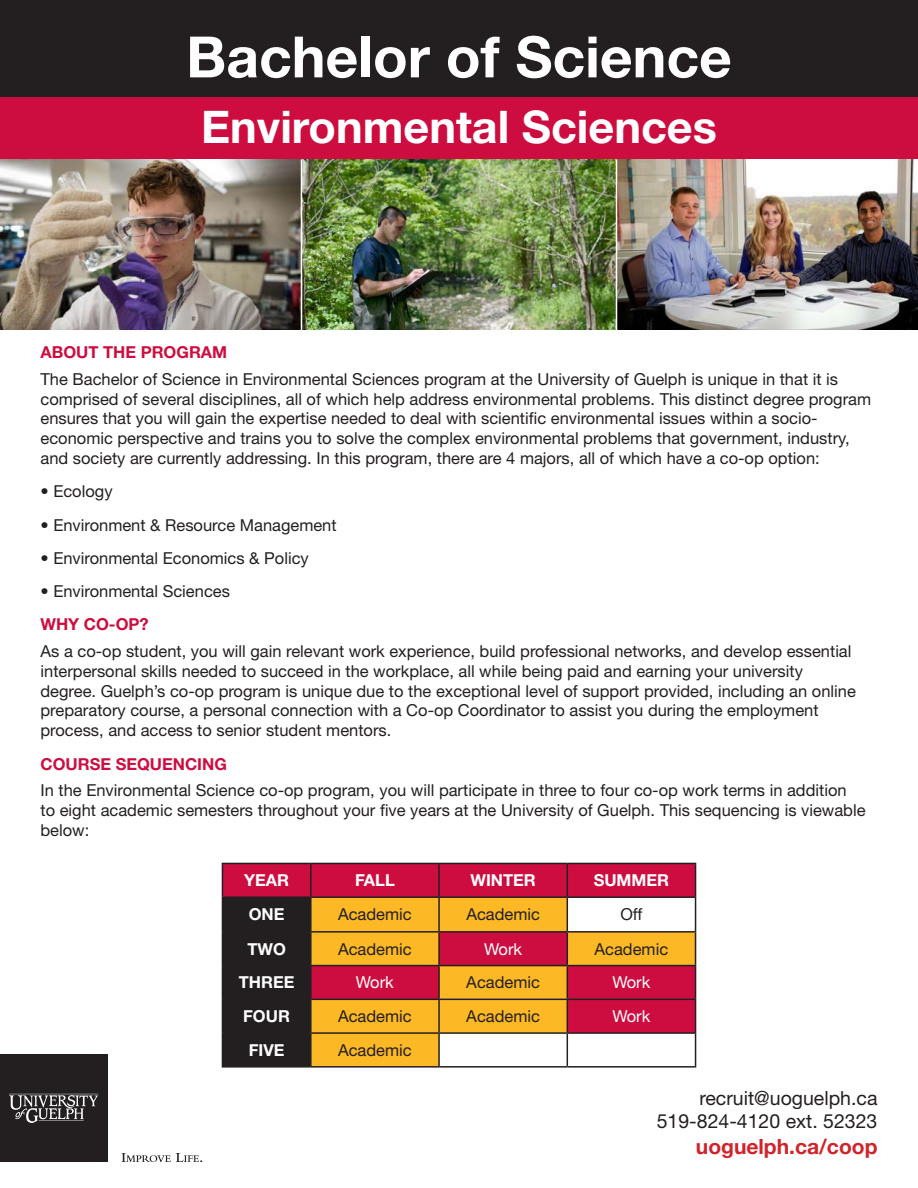
<style>
.page{position:relative;width:918px;height:1188px;background:#fff}
.page>*{position:absolute;margin:0;border:0;box-sizing:border-box;transform-origin:0 0}
.Bachelor_of{font:700 57px "Helvetica Neue LT Pro";color:#fff}
.Program_name{font:700 45px "Helvetica Neue LT Pro";color:#fff}
.Body_text{font:700 21px "Helvetica Neue LT Pro";color:#d1232a}
.Body_text-2{font:19.5px "Helvetica Neue LT Pro";color:#231f20}
.Body_text-3{font:16.5px/19.8px "Helvetica Neue LT Pro";color:#231f20}
.Subtitles{font:700 16.5px "Helvetica Neue LT Pro";color:#cd0d40}
.Table_title{font:700 16.5px "Helvetica Neue LT Pro";color:#fff}
.Table_body_white{font:16.5px "Helvetica Neue LT Pro";color:#fff}
.Table_body_black{font:16.5px "Helvetica Neue LT Pro";color:#231f20}
</style>
<div class="page">
<div style="left:0;top:0;width:918px;height:97px;background:#231f20"></div>
<div style="left:0;top:97px;width:918px;height:63px;background:#cd0d40"></div>
<div style="left:223px;top:864px;width:472px;height:32px;background:#cd0d40"></div>
<div style="left:223px;top:898px;width:87px;height:168px;background:#231f20"></div>
<svg style="left:312px;top:898px;width:383px;height:168px;fill:#fcb825"></svg>
<div style="left:567px;top:999px;width:129px;height:34px;background:#cd0d40"></div>
<hr style="left:222px;top:863px;width:89px;height:1px;background:#231f20">
<hr style="left:222px;top:864px;width:1px;height:32px;background:#231f20">
<hr style="left:311px;top:863px;width:128px;height:1px;background:#231f20">
<hr style="left:310px;top:864px;width:2px;height:32px;background:#231f20">
<hr style="left:439px;top:863px;width:128px;height:1px;background:#231f20">
<hr style="left:438px;top:864px;width:2px;height:32px;background:#231f20">
<hr style="left:567px;top:863px;width:129px;height:1px;background:#231f20">
<hr style="left:567px;top:864px;width:1px;height:32px;background:#231f20">
<hr style="left:695px;top:864px;width:1px;height:32px;background:#231f20">
<hr style="left:222px;top:896px;width:89px;height:2px;background:#231f20">
<hr style="left:222px;top:898px;width:1px;height:33px;background:#231f20">
<hr style="left:311px;top:896px;width:128px;height:2px;background:#231f20">
<hr style="left:310px;top:898px;width:2px;height:33px;background:#231f20">
<hr style="left:439px;top:896px;width:128px;height:2px;background:#231f20">
<hr style="left:438px;top:898px;width:2px;height:33px;background:#231f20">
<hr style="left:567px;top:896px;width:129px;height:2px;background:#231f20">
<hr style="left:567px;top:898px;width:1px;height:33px;background:#231f20">
<hr style="left:695px;top:898px;width:1px;height:33px;background:#231f20">
<hr style="left:222px;top:931px;width:89px;height:2px;background:#231f20">
<hr style="left:222px;top:933px;width:1px;height:32px;background:#231f20">
<hr style="left:311px;top:931px;width:128px;height:2px;background:#231f20">
<hr style="left:310px;top:933px;width:2px;height:32px;background:#231f20">
<hr style="left:439px;top:931px;width:128px;height:2px;background:#231f20">
<hr style="left:438px;top:933px;width:2px;height:32px;background:#231f20">
<hr style="left:567px;top:931px;width:129px;height:2px;background:#231f20">
<hr style="left:567px;top:933px;width:1px;height:32px;background:#231f20">
<hr style="left:695px;top:933px;width:1px;height:32px;background:#231f20">
<hr style="left:222px;top:965px;width:89px;height:1px;background:#231f20">
<hr style="left:222px;top:966px;width:1px;height:33px;background:#231f20">
<hr style="left:311px;top:965px;width:128px;height:1px;background:#231f20">
<hr style="left:310px;top:966px;width:2px;height:33px;background:#231f20">
<hr style="left:439px;top:965px;width:128px;height:1px;background:#231f20">
<hr style="left:438px;top:966px;width:2px;height:33px;background:#231f20">
<hr style="left:567px;top:965px;width:129px;height:1px;background:#231f20">
<hr style="left:567px;top:966px;width:1px;height:33px;background:#231f20">
<hr style="left:695px;top:966px;width:1px;height:33px;background:#231f20">
<hr style="left:222px;top:999px;width:89px;height:1px;background:#231f20">
<hr style="left:222px;top:1000px;width:1px;height:32px;background:#231f20">
<hr style="left:311px;top:999px;width:128px;height:1px;background:#231f20">
<hr style="left:310px;top:1000px;width:2px;height:32px;background:#231f20">
<hr style="left:439px;top:999px;width:128px;height:1px;background:#231f20">
<hr style="left:438px;top:1000px;width:2px;height:32px;background:#231f20">
<hr style="left:567px;top:999px;width:129px;height:1px;background:#231f20">
<hr style="left:567px;top:1000px;width:1px;height:32px;background:#231f20">
<hr style="left:222px;top:1032px;width:89px;height:2px;background:#231f20">
<hr style="left:222px;top:1034px;width:1px;height:32px;background:#231f20">
<hr style="left:311px;top:1032px;width:128px;height:2px;background:#231f20">
<hr style="left:310px;top:1034px;width:2px;height:32px;background:#231f20">
<hr style="left:439px;top:1032px;width:128px;height:2px;background:#231f20">
<hr style="left:438px;top:1034px;width:2px;height:32px;background:#231f20">
<hr style="left:567px;top:1034px;width:1px;height:32px;background:#231f20">
<hr style="left:695px;top:1034px;width:1px;height:32px;background:#231f20">
<hr style="left:222px;top:1066px;width:89px;height:2px;background:#231f20">
<hr style="left:311px;top:1066px;width:128px;height:2px;background:#231f20">
<hr style="left:439px;top:1066px;width:128px;height:2px;background:#231f20">
<hr style="left:567px;top:1066px;width:129px;height:2px;background:#231f20">
<hr style="left:695px;top:1000px;width:1px;height:32px;background:#231f20">
<hr style="left:567px;top:1032px;width:129px;height:2px;background:#231f20">
<div style="left:0;top:1054px;width:107px;height:108px;background:#231f20"></div>
<hr style="left:9px;top:1094px;width:89px;height:1px;background:#fff">
<svg style="left:9px;top:1095px;width:89px;height:28px"></svg>
<svg style="left:122px;top:1153px;width:80px;height:9px"></svg>
<img style="left:0;top:159px;width:918px;height:171px">
<hr style="left:301px;top:159px;width:1px;height:171px;background:#fff">
<hr style="left:616px;top:159px;width:1px;height:171px;background:#fff">
<p class="Bachelor_of" style="left:186px;top:22px;width:547px">Bachelor of Science</p>
<p class="Program_name" style="left:201px;top:100px;width:517px">Environmental Sciences</p>
<p class="Subtitles" style="left:40px;top:342px;width:188px">ABOUT THE PROGRAM</p>
<p class="Body_text-3" style="left:40px;top:369px;width:832px">The Bachelor of Science in Environmental Sciences program at the University of Guelph is unique in that it is comprised of several disciplines, all of which help address environmental problems. This distinct degree program ensures that you will gain the expertise needed to deal with scientific environmental issues within a socio&shy;economic perspective and trains you to solve the complex environmental problems that government, industry, and society are currently addressing. In this program, there are 4 majors, all of which have a co-op option:</p>
<p class="Body_text-3" style="left:40px;top:481px;width:74px">• Ecology</p>
<p class="Body_text-3" style="left:40px;top:514px;width:298px">• Environment &amp; Resource Management</p>
<p class="Body_text-3" style="left:40px;top:548px;width:270px">• Environmental Economics &amp; Policy</p>
<p class="Body_text-3" style="left:40px;top:581px;width:191px">• Environmental Sciences</p>
<p class="Subtitles" style="left:40px;top:614px;width:110px">WHY CO-OP?</p>
<p class="Body_text-3" style="left:40px;top:641px;width:817px">As a co-op student, you will gain relevant work experience, build professional networks, and develop essential interpersonal skills needed to succeed in the workplace, all while being paid and earning your university degree. Guelph’s co-op program is unique due to the exceptional level of support provided, including an online preparatory course, a personal connection with a Co-op Coordinator to assist you during the employment process, and access to senior student mentors.</p>
<p class="Subtitles" style="left:40px;top:753px;width:188px">COURSE SEQUENCING</p>
<p class="Body_text-3" style="left:40px;top:780px;width:827px">In the Environmental Science co-op program, you will participate in three to four co-op work terms in addition<br>to eight academic semesters throughout your five years at the University of Guelph. This sequencing is viewable below:</p>
<p class="Table_title" style="left:244px;top:870px;width:46px">YEAR</p>
<p class="Table_title" style="left:355px;top:870px;width:41px">FALL</p>
<p class="Table_title" style="left:470px;top:870px;width:67px">WINTER</p>
<p class="Table_title" style="left:594px;top:870px;width:77px">SUMMER</p>
<p class="Table_title" style="left:249px;top:904px;width:37px">ONE</p>
<p class="Table_body_black" style="left:338px;top:904px;width:75px">Academic</p>
<p class="Body_text-3" style="left:466px;top:904px;width:75px">Academic</p>
<p class="Body_text-3" style="left:620px;top:904px;width:24px">Off</p>
<p class="Table_title" style="left:247px;top:939px;width:40px">TWO</p>
<p class="Body_text-3" style="left:338px;top:938px;width:75px">Academic</p>
<p class="Table_body_white" style="left:484px;top:939px;width:39px">Work</p>
<p class="Body_text-3" style="left:595px;top:938px;width:75px">Academic</p>
<p class="Table_title" style="left:239px;top:972px;width:57px">THREE</p>
<p class="Table_body_white" style="left:356px;top:972px;width:39px">Work</p>
<p class="Body_text-3" style="left:466px;top:972px;width:75px">Academic</p>
<p class="Table_body_white" style="left:612px;top:972px;width:39px">Work</p>
<p class="Table_title" style="left:243px;top:1006px;width:48px">FOUR</p>
<p class="Body_text-3" style="left:338px;top:1006px;width:75px">Academic</p>
<p class="Body_text-3" style="left:466px;top:1006px;width:75px">Academic</p>
<p class="Table_body_white" style="left:612px;top:1006px;width:39px">Work</p>
<p class="Table_title" style="left:249px;top:1040px;width:37px">FIVE</p>
<p class="Body_text-3" style="left:338px;top:1040px;width:75px">Academic</p>
<p class="Body_text-2" style="left:699px;top:1086px;width:180px">recruit@uoguelph.ca</p>
<p class="Body_text-2" style="left:657px;top:1109px;width:222px">519-824-4120 ext. 52323</p>
<p class="Body_text" style="left:696px;top:1133px;width:183px">uoguelph.ca/coop</p>
</div>
